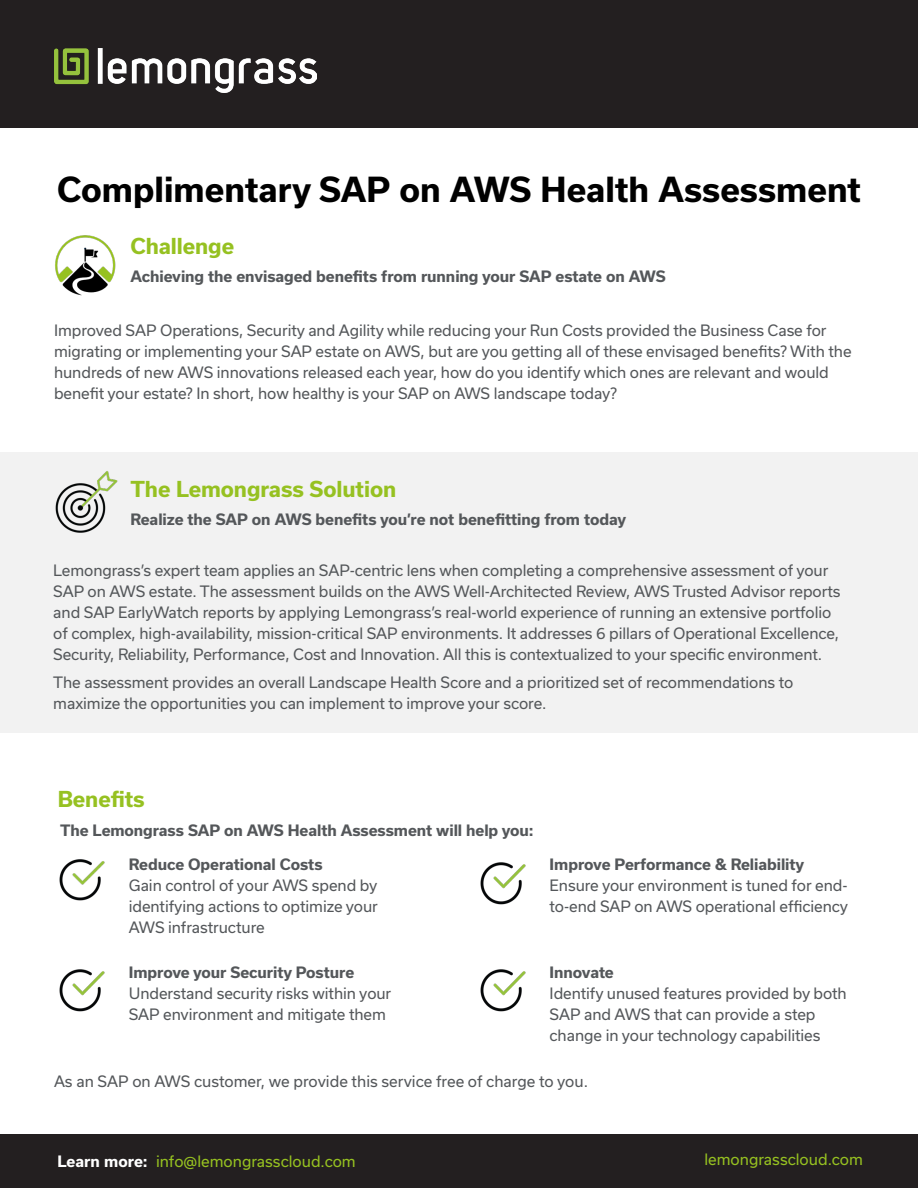
<style>
.page{position:relative;width:918px;height:1188px;background:#fff}
.page>*{position:absolute;margin:0;border:0;box-sizing:border-box;transform-origin:0 0}
.t1{font:700 33px "Usual";color:#000}
.Bullets{font:700 21px "Usual";letter-spacing:-.005em;color:#96c121}
.Bullets-2{font:15px/21px "Usual";letter-spacing:-.005em;color:#54575a}
.Bullets-3{font:700 15px "Usual";letter-spacing:-.005em;color:#54575a}
.t2{font:15px "Usual";color:#96c121}
.s1{font-weight:700;color:#fff}
</style>
<div class="page">
<div style="left:0;top:452px;width:918px;height:281px;background:#f2f2f2"></div>
<div style="left:0;top:0;width:918px;height:127px;background:#231f20"></div>
<img style="left:55px;top:49px;width:261px;height:43px">
<div style="left:0;top:1134px;width:918px;height:54px;background:#231f20"></div>
<img style="left:55px;top:235px;width:61px;height:61px">
<img style="left:55px;top:471px;width:63px;height:62px">
<img style="left:59px;top:859px;width:46px;height:42px">
<img style="left:59px;top:969px;width:46px;height:43px">
<img style="left:480px;top:862px;width:46px;height:43px">
<img style="left:480px;top:969px;width:46px;height:43px">
<p class="t1" style="left:57px;top:170px;width:806px">Complimentary SAP on AWS Health Assessment</p>
<p class="Bullets" style="left:130px;top:234px;width:105px">Challenge</p>
<p class="Bullets-3" style="left:130px;top:267px;width:537px">Achieving the envisaged benefits from running your SAP estate on AWS</p>
<p class="Bullets-2" style="left:54px;top:320px;width:799px">Improved SAP Operations, Security and Agility while reducing your Run Costs provided the Business Case for migrating or implementing your SAP estate on AWS, but are you getting all of these envisaged benefits? With the hundreds of new AWS innovations released each year, how do you identify which ones are relevant and would benefit your estate? In short, how healthy is your SAP on AWS landscape today?</p>
<p class="Bullets" style="left:130px;top:477px;width:267px">The Lemongrass Solution</p>
<p class="Bullets-3" style="left:130px;top:511px;width:497px">Realize the SAP on AWS benefits you’re not benefitting from today</p>
<p class="Bullets-2" style="left:53px;top:560px;width:789px">Lemongrass’s expert team applies an SAP-centric lens when completing a comprehensive assessment of your SAP on AWS estate. The assessment builds on the AWS Well-Architected Review, AWS Trusted Advisor reports and SAP EarlyWatch reports by applying Lemongrass’s real-world experience of running an extensive portfolio of complex, high-availability, mission-critical SAP environments. It addresses 6 pillars of Operational Excellence, Security, Reliability, Performance, Cost and Innovation. All this is contextualized to your specific environment.</p>
<p class="Bullets-2" style="left:53px;top:672px;width:742px">The assessment provides an overall Landscape Health Score and a prioritized set of recommendations to maximize the opportunities you can implement to improve your score.</p>
<p class="Bullets" style="left:58px;top:787px;width:88px">Benefits</p>
<p class="Bullets-3" style="left:60px;top:822px;width:475px">The Lemongrass SAP on AWS Health Assessment will help you:</p>
<p class="Bullets-3" style="left:129px;top:856px;width:195px">Reduce Operational Costs</p>
<p class="Bullets-2" style="left:129px;top:875px;width:251px;text-align:justify">Gain control of your AWS spend by identifying actions to optimize your AWS infrastructure</p>
<p class="Bullets-3" style="left:550px;top:856px;width:256px">Improve Performance &amp; Reliability</p>
<p class="Bullets-2" style="left:550px;top:875px;width:300px">Ensure your environment is tuned for end&shy;to-end SAP on AWS operational efficiency</p>
<p class="Bullets-3" style="left:129px;top:964px;width:227px">Improve your Security Posture</p>
<p class="Bullets-2" style="left:129px;top:983px;width:264px">Understand security risks within your<br>SAP environment and mitigate them</p>
<p class="Bullets-3" style="left:550px;top:964px;width:66px">Innovate</p>
<p class="Bullets-2" style="left:550px;top:983px;width:299px">Identify unused features provided by both<br>SAP and AWS that can provide a step change in your technology capabilities</p>
<p class="Bullets-2" style="left:54px;top:1071px;width:536px">As an SAP on AWS customer, we provide this service free of charge to you.</p>
<p class="t2" style="left:58px;top:1153px;width:300px"><span class="s1">Learn more:</span> info@lemongrasscloud.com</p>
<p class="t2" style="left:704px;top:1151px;width:160px">lemongrasscloud.com</p>
</div>
